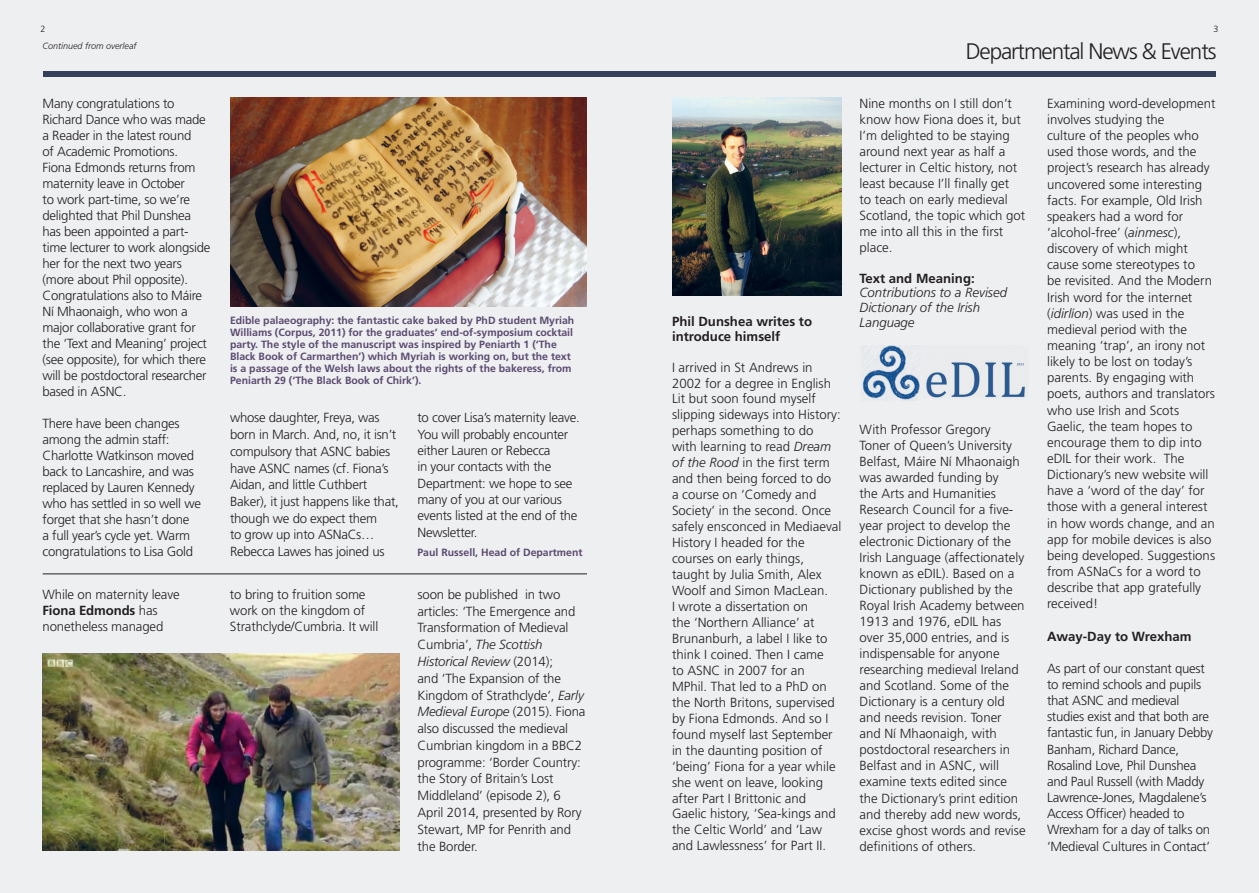
<style>
.page{position:relative;width:1259px;height:893px;background:#fff}
.page>*{position:absolute;margin:0;border:0;box-sizing:border-box;transform-origin:0 0}
.t1{font:300 22.5px "Frutiger LT Std";letter-spacing:-.05em;color:#231f20}
.t2{font:300 13.2px/16px "Frutiger LT Std";color:#231f20}
.t3{font:300 13.2px/16px "Frutiger LT Std";letter-spacing:-.02em;color:#231f20}
.t4{font:700 13.2px/14.7px "Frutiger LT Std";color:#231f20}
.t5{font:italic 300 13.2px/14.7px "Frutiger LT Std";color:#231f20}
.t6{font:700 10.5px/12px "Frutiger LT Std";color:#5c4a71}
.t7{font:italic 300 9px "Frutiger LT Std";color:#231f20}
.t8{font:300 9px "Frutiger LT Std";color:#231f20}
.s1{font-weight:700}
.s2{font-style:italic}
</style>
<div class="page">
<div style="left:629px;top:0;width:630px;height:893px;background:#eeeff1"></div>
<div style="left:0;top:0;width:629px;height:893px;background:#eeeff1"></div>
<div style="left:43px;top:71px;width:586px;height:6px;background:#343f5a"></div>
<div style="left:629px;top:71px;width:587px;height:6px;background:#343f5a"></div>
<img style="left:230px;top:98px;width:357px;height:208px">
<img style="left:43px;top:653px;width:356px;height:197px">
<hr style="left:43px;top:574px;width:544px;height:1px;background:#231f20">
<img style="left:672px;top:98px;width:169px;height:197px">
<img style="left:862px;top:346px;width:163px;height:55px">
<p class="t8" style="left:40px;top:24px;width:7px">2</p>
<p class="t7" style="left:43px;top:41px;width:96px">Continued from overleaf</p>
<h1 class="t1" style="left:965px;top:39px;width:252px">Departmental News &amp; Events</h1>
<p class="t8" style="left:1213px;top:24px;width:7px">3</p>
<p class="t3" style="left:43px;top:95px;width:169px">Many congratulations to<br>Richard Dance who was made a Reader in the latest round<br>of Academic Promotions.<br>Fiona Edmonds returns from maternity leave in October<br>to work part-time, so we’re delighted that Phil Dunshea has been appointed a part&shy;time lecturer to work alongside her for the next two years (more about Phil opposite).<br>Congratulations also to Máire<br>Ní Mhaonaigh, who won a major collaborative grant for the ‘Text and Meaning’ project (see opposite), for which there will be postdoctoral researcher based in ASNC.</p>
<p class="t3" style="left:43px;top:416px;width:160px">There have been changes among the admin staff:<br>Charlotte Watkinson moved back to Lancashire, and was replaced by Lauren Kennedy who has settled in so well we forget that she hasn’t done<br>a full year’s cycle yet. Warm congratulations to Lisa Gold</p>
<p class="t3" style="left:230px;top:410px;width:170px;line-height:16.6px">whose daughter, Freya, was born in March. And, no, it isn’t compulsory that ASNC babies have ASNC names (cf. Fiona’s<br>Aidan, and little Cuthbert<br>Baker), it just happens like that, though we do expect them<br>to grow up into ASNaCs…<br>Rebecca Lawes has joined us</p>
<p class="t3" style="left:417px;top:410px;width:164px">to cover Lisa’s maternity leave.<br>You will probably encounter either Lauren or Rebecca<br>in your contacts with the<br>Department: we hope to see many of you at our various events listed at the end of the<br>Newsletter.</p>
<p class="t6" style="left:230px;top:314px;width:346px">Edible palaeography: the fantastic cake baked by PhD student Myriah Williams (Corpus, 2011) for the graduates’ end-of-symposium cocktail party. The style of the manuscript was inspired by Peniarth 1 (‘The Black Book of Carmarthen’) which Myriah is working on, but the text is a passage of the Welsh laws about the rights of the bakeress, from Peniarth 29 (‘The Black Book of Chirk’).</p>
<p class="t6" style="left:417px;top:546px;width:167px">Paul Russell, Head of Department</p>
<p class="t2" style="left:42px;top:586px;width:139px">While on maternity leave<br><span class="s1">Fiona Edmonds</span> has nonetheless managed</p>
<p class="t2" style="left:230px;top:586px;width:150px">to bring to fruition some work on the kingdom of<br>Strathclyde/Cumbria. It will</p>
<p class="t2" style="left:417px;top:586px;width:169px;line-height:16.8px">soon be published in two articles: ‘The Emergence and<br>Transformation of Medieval<br>Cumbria’, <span class="s2">The Scottish<br>Historical Review</span> (2014);<br>and ‘The Expansion of the<br>Kingdom of Strathclyde’, <span class="s2">Early<br>Medieval Europe</span> (2015). Fiona also discussed the medieval<br>Cumbrian kingdom in a BBC2 programme: ‘Border Country: the Story of Britain’s Lost<br>Middleland’ (episode 2), 6<br>April 2014, presented by Rory<br>Stewart, MP for Penrith and the Border.</p>
<p class="t4" style="left:672px;top:314px;width:142px">Phil Dunshea writes to introduce himself</p>
<p class="t2" style="left:672px;top:359px;width:171px">I arrived in St Andrews in<br>2002 for a degree in English<br>Lit but soon found myself slipping sideways into History: perhaps something to do with learning to read <span class="s2">Dream of the Rood</span> in the first term and then being forced to do<br>a course on ‘Comedy and<br>Society’ in the second. Once safely ensconced in Mediaeval<br>History I headed for the courses on early things, taught by Julia Smith, Alex<br>Woolf and Simon MacLean.<br>I wrote a dissertation on<br>the ‘Northern Alliance’ at<br>Brunanburh, a label I like to think I coined. Then I came<br>to ASNC in 2007 for an<br>MPhil. That led to a PhD on the North Britons, supervised by Fiona Edmonds. And so I found myself last September in the daunting position of ‘being’ Fiona for a year while she went on leave, looking after Part I Brittonic and<br>Gaelic history, ‘Sea-kings and the Celtic World’ and ‘Law and Lawlessness’ for Part II.</p>
<p class="t2" style="left:859px;top:95px;width:167px">Nine months on I still don’t know how Fiona does it, but<br>I’m delighted to be staying around next year as half a lecturer in Celtic history, not least because I’ll finally get<br>to teach on early medieval<br>Scotland, the topic which got me into all this in the first place.</p>
<p class="t4" style="left:859px;top:271px;width:117px">Text and Meaning:</p>
<p class="t5" style="left:859px;top:286px;width:149px">Contributions to a Revised<br>Dictionary of the Irish<br>Language</p>
<p class="t2" style="left:859px;top:421px;width:168px">With Professor Gregory<br>Toner of Queen’s University<br>Belfast, Máire Ní Mhaonaigh was awarded funding by<br>the Arts and Humanities<br>Research Council for a five&shy;year project to develop the electronic Dictionary of the<br>Irish Language (affectionately known as eDIL). Based on a<br>Dictionary published by the<br>Royal Irish Academy between<br>1913 and 1976, eDIL has over 35,000 entries, and is indispensable for anyone researching medieval Ireland and Scotland. Some of the<br>Dictionary is a century old and needs revision. Toner and Ní Mhaonaigh, with postdoctoral researchers in<br>Belfast and in ASNC, will examine texts edited since the Dictionary’s print edition and thereby add new words, excise ghost words and revise definitions of others.</p>
<p class="t2" style="left:1047px;top:95px;width:170px">Examining word-development involves studying the<br>culture of the peoples who used those words, and the project’s research has already uncovered some interesting facts. For example, Old Irish speakers had a word for ‘alcohol-free’ (<span class="s2">ainmesc</span>), discovery of which might cause some stereotypes to<br>be revisited. And the Modern<br>Irish word for the internet (<span class="s2">idirlíon</span>) was used in the medieval period with the meaning ‘trap’, an irony not likely to be lost on today’s parents. By engaging with poets, authors and translators who use Irish and Scots<br>Gaelic, the team hopes to encourage them to dip into eDIL for their work. The<br>Dictionary’s new website will have a ‘word of the day’ for those with a general interest in how words change, and an app for mobile devices is also being developed. Suggestions from ASNaCs for a word to describe that app gratefully received!</p>
<p class="t4" style="left:1047px;top:629px;width:146px">Away-Day to Wrexham</p>
<p class="t3" style="left:1047px;top:660px;width:167px">As part of our constant quest to remind schools and pupils that ASNC and medieval studies exist and that both are fantastic fun, in January Debby<br>Banham, Richard Dance,<br>Rosalind Love, Phil Dunshea and Paul Russell (with Maddy<br>Lawrence-Jones, Magdalene’s<br>Access Officer) headed to<br>Wrexham for a day of talks on ‘Medieval Cultures in Contact’</p>
</div>
